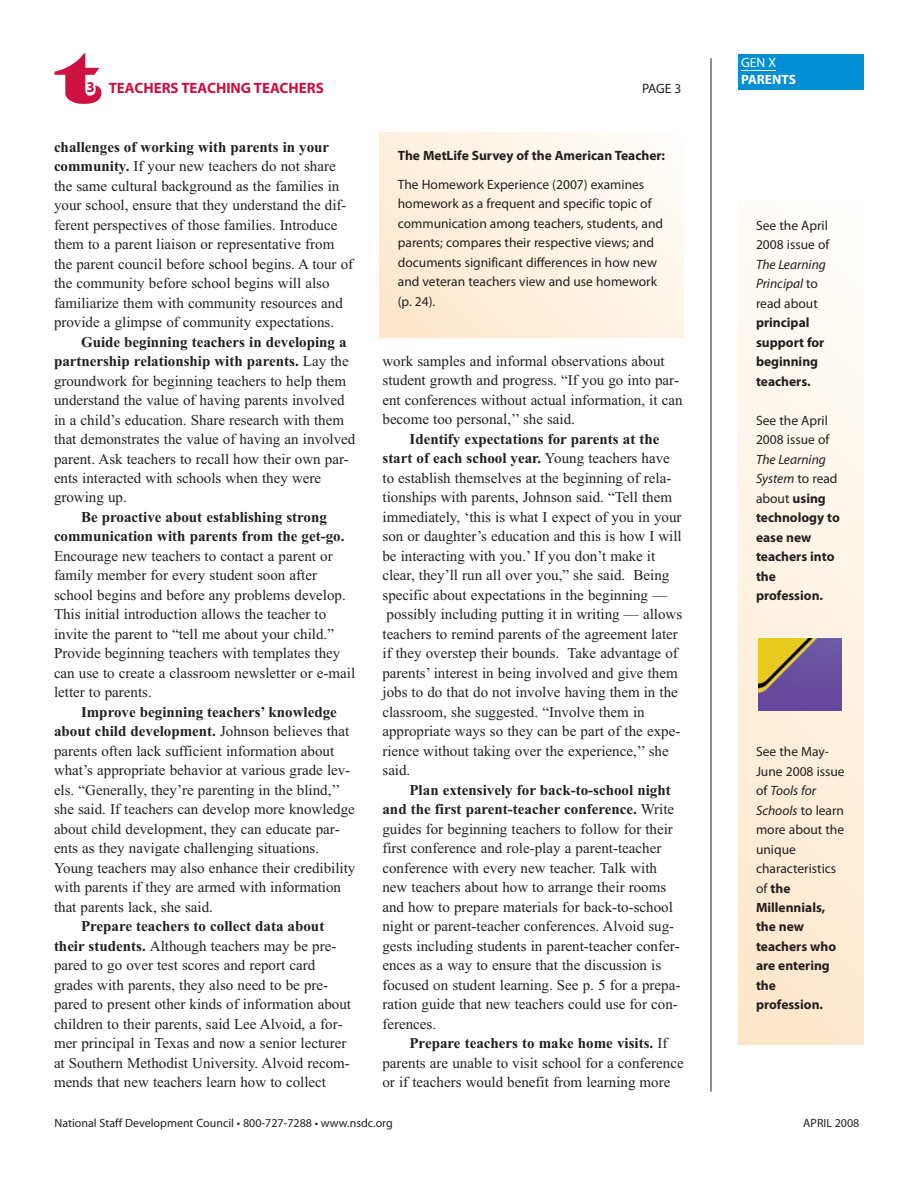
<style>
.page{position:relative;width:918px;height:1188px;background:#fff}
.page>*{position:absolute;margin:0;border:0;box-sizing:border-box;transform-origin:0 0}
.t1{font:72px "Latin Wide";color:#cd1141}
.t2{font:15px/19.5px "Times";color:#231f20}
.t3{font:700 15px/19.5px "Times";color:#231f20}
.t4{font:700 15px "Myriad Pro";color:#cd1141}
.t5{font:13.5px/19.5px "Myriad Pro";color:#231f20}
.t6{font:700 13.5px/19.5px "Myriad Pro";color:#231f20}
.t7{font:italic 13.5px/19.5px "Myriad Pro";color:#231f20}
.t8{font:700 13.5px "Myriad Pro";color:#fff}
.t9{font:13.5px "Myriad Pro";color:#fff}
.t10{font:12px "Myriad Pro";color:#231f20}
.s1{font-weight:700}
.s2{font-style:normal}
.s3{font-weight:400;font-style:italic}
.s4{font-weight:400}
.s5{font-style:italic}
</style>
<div class="page">
<hr style="left:711px;top:58px;width:1px;height:1034px;background:#231f20">
<div style="left:738px;top:54px;width:126px;height:36px;background:#008ed4"></div>
<hr style="left:741px;top:70px;width:35px;height:1px;background:#fff">
<div style="left:738px;top:202px;width:126px;height:842px;background:linear-gradient(to bottom,#fefdf9,#fee7ca)"></div>
<div style="left:380px;top:132px;width:303px;height:205px;background:linear-gradient(to right,#feebd3,#fefaf2)"></div>
<svg style="left:759px;top:637px;width:83px;height:2px"></svg>
<img style="left:759px;top:639px;width:83px;height:72px">
<h1 class="t1" style="left:57px;top:35px;width:47px">t</h1>
<p class="t4" style="left:86px;top:83px;width:239px">3 TEACHERS TEACHING TEACHERS</p>
<p class="t5" style="left:642px;top:80px;width:41px">PAGE 3</p>
<p class="t2" style="left:54px;top:137px;width:301px"><span class="s1">challenges of working with parents in your community.</span> If your new teachers do not share the same cultural background as the families in your school, ensure that they understand the dif&shy;ferent perspectives of those families. Introduce them to a parent liaison or representative from the parent council before school begins. A tour of the community before school begins will also familiarize them with community resources and provide a glimpse of community expectations.</p>
<p class="t2" style="left:54px;top:332px;width:303px;text-indent:27px"><span class="s1">Guide beginning teachers in developing a partnership relationship with parents.</span> Lay the groundwork for beginning teachers to help them understand the value of having parents involved in a child’s education. Share research with them that demonstrates the value of having an involved parent. Ask teachers to recall how their own par&shy;ents interacted with schools when they were growing up.</p>
<p class="t3" style="left:54px;top:507px;width:292px;text-indent:27px">Be proactive about establishing strong communication with parents from the get-go.</p>
<p class="t2" style="left:54px;top:546px;width:303px">Encourage new teachers to contact a parent or family member for every student soon after school begins and before any problems develop.<br>This initial introduction allows the teacher to invite the parent to “tell me about your child.” Provide beginning teachers with templates they can use to create a classroom newsletter or e-mail letter to parents.</p>
<p class="t2" style="left:54px;top:702px;width:303px;text-indent:27px"><span class="s1">Improve beginning teachers’ knowledge about child development.</span> Johnson believes that parents often lack sufficient information about what’s appropriate behavior at various grade lev&shy;els. “Generally, they’re parenting in the blind,’’ she said. If teachers can develop more knowledge about child development, they can educate par&shy;ents as they navigate challenging situations.<br>Young teachers may also enhance their credibility with parents if they are armed with information that parents lack, she said.</p>
<p class="t2" style="left:54px;top:917px;width:299px;text-indent:27px"><span class="s1">Prepare teachers to collect data about their students.</span> Although teachers may be pre&shy;pared to go over test scores and report card grades with parents, they also need to be pre&shy;pared to present other kinds of information about children to their parents, said Lee Alvoid, a for&shy;mer principal in Texas and now a senior lecturer at Southern Methodist University. Alvoid recom&shy;mends that new teachers learn how to collect</p>
<p class="t6" style="left:398px;top:147px;width:269px">The MetLife Survey of the American Teacher:</p>
<p class="t5" style="left:398px;top:175px;width:267px">The Homework Experience (2007) examines homework as a frequent and specific topic of communication among teachers, students, and parents; compares their respective views; and documents significant differences in how new and veteran teachers view and use homework (p. 24).</p>
<p class="t2" style="left:382px;top:351px;width:302px">work samples and informal observations about student growth and progress. “If you go into par&shy;ent conferences without actual information, it can become too personal,’’ she said.</p>
<p class="t2" style="left:382px;top:429px;width:301px;text-indent:27px"><span class="s1">Identify expectations for parents at the start of each school year.</span> Young teachers have to establish themselves at the beginning of rela&shy;tionships with parents, Johnson said. “Tell them immediately, ‘this is what I expect of you in your son or daughter’s education and this is how I will be interacting with you.’ If you don’t make it clear, they’ll run all over you,” she said. Being specific about expectations in the beginning — possibly including putting it in writing — allows teachers to remind parents of the agreement later if they overstep their bounds. Take advantage of parents’ interest in being involved and give them jobs to do that do not involve having them in the classroom, she suggested. “Involve them in appropriate ways so they can be part of the expe&shy;rience without taking over the experience,’’ she said.</p>
<p class="t2" style="left:382px;top:780px;width:299px;text-indent:27px"><span class="s1">Plan extensively for back-to-school night and the first parent-teacher conference.</span> Write guides for beginning teachers to follow for their first conference and role-play a parent-teacher conference with every new teacher. Talk with new teachers about how to arrange their rooms and how to prepare materials for back-to-school night or parent-teacher conferences. Alvoid sug&shy;gests including students in parent-teacher confer&shy;ences as a way to ensure that the discussion is focused on student learning. See p. 5 for a prepa&shy;ration guide that new teachers could use for con&shy;ferences.</p>
<p class="t2" style="left:382px;top:1034px;width:303px;text-indent:27px"><span class="s1">Prepare teachers to make home visits.</span> If parents are unable to visit school for a conference or if teachers would benefit from learning more</p>
<p class="t9" style="left:741px;top:58px;width:37px">GEN X</p>
<p class="t8" style="left:741px;top:74px;width:56px">PARENTS</p>
<p class="t5" style="left:756px;top:216px;width:75px">See the April<br>2008 issue of</p>
<p class="t7" style="left:756px;top:255px;width:72px">The Learning<br>Principal <span class="s2">to read about</span></p>
<p class="t6" style="left:756px;top:314px;width:70px">principal support for beginning teachers.</p>
<p class="t5" style="left:756px;top:411px;width:75px">See the April<br>2008 issue of</p>
<p class="t6" style="left:756px;top:450px;width:85px"><span class="s3">The Learning<br>System</span> <span class="s4">to read about</span> using technology to ease new teachers into the profession.</p>
<p class="t5" style="left:756px;top:743px;width:90px">See the May-<br>June 2008 issue of <span class="s5">Tools for<br>Schools</span> to learn more about the unique characteristics of <span class="s1">the<br>Millennials, the new teachers who are entering the profession.</span></p>
<p class="t10" style="left:55px;top:1119px;width:340px">National Staff Development Council • 800-727-7288 • www.nsdc.org</p>
<p class="t10" style="left:803px;top:1119px;width:58px">APRIL 2008</p>
</div>
